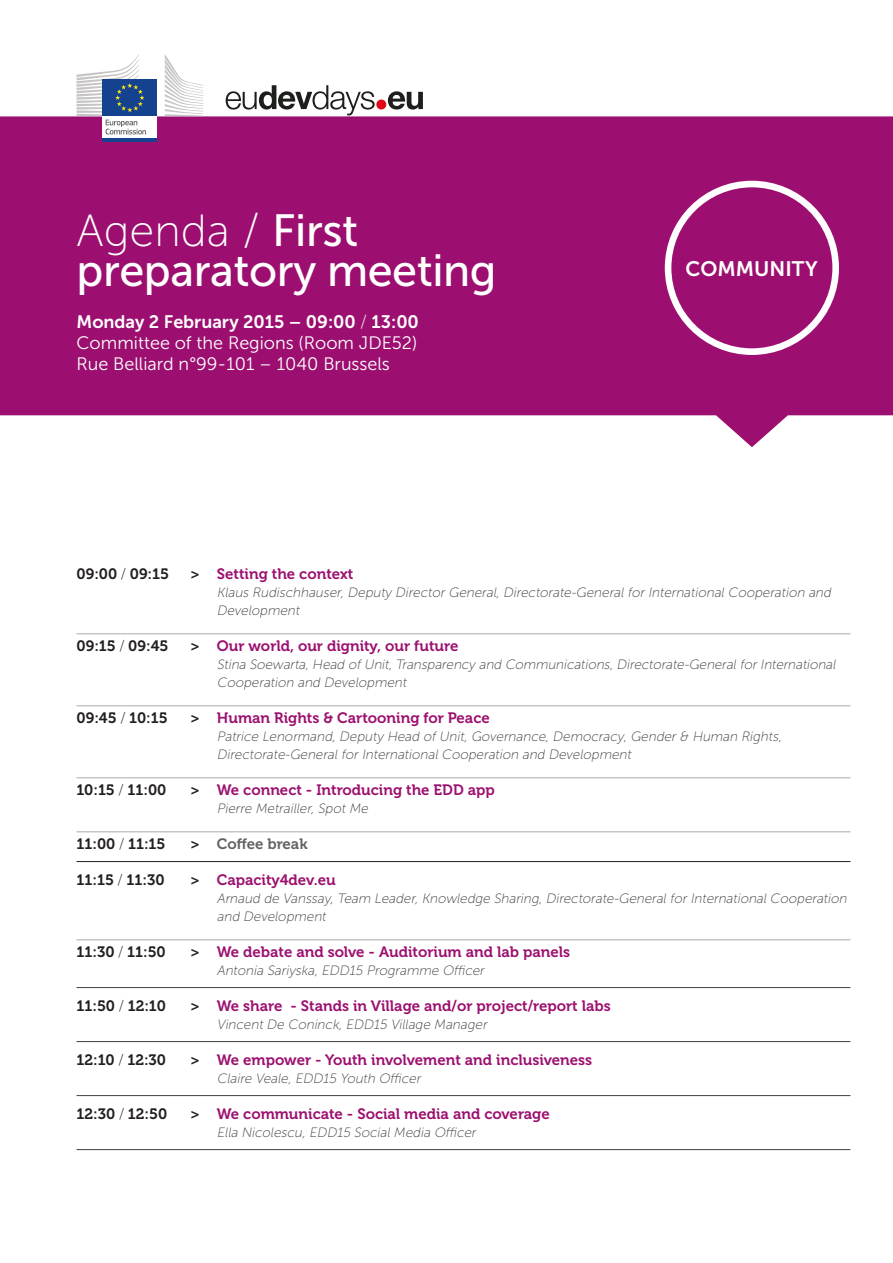
<style>
.page{position:relative;width:893px;height:1263px;background:#fff}
.page>*{position:absolute;margin:0;border:0;box-sizing:border-box;transform-origin:0 0}
.t1{font:45px/40.5px "Museo Sans 500";letter-spacing:-.01em;color:#fff}
.t2{font:20.85px "Museo Sans 700";color:#fff}
.t3{font:18px/21px "Museo Sans 300";color:#fff}
.t4{font:18px "Museo Sans 700";color:#fff}
.t5{font:15px "Museo 700";color:#9c106f}
.t6{font:15px "Museo 700";color:#231f20}
.t7{font:15px "Museo 700";color:#636361}
.t8{font:italic 13.5px/18px "Museo Sans 100";color:#3e3e3f}
.s1{font-family:"Museo Sans 100"}
.s2{font-family:"Museo 100"}
.s3{color:#231f20}
</style>
<div class="page">
<svg style="left:0;top:116px;width:893px;height:331px;fill:#9c0f70"></svg>
<hr style="left:77px;top:633px;width:773px;height:1px;background:#c7c4c4">
<hr style="left:77px;top:705px;width:773px;height:1px;background:#c7c4c4">
<hr style="left:77px;top:777px;width:773px;height:1px;background:#c7c4c4">
<hr style="left:77px;top:831px;width:773px;height:1px;background:#c7c4c4">
<hr style="left:77px;top:861px;width:773px;height:1px;background:#231f20">
<hr style="left:77px;top:939px;width:773px;height:1px;background:#c7c4c4">
<hr style="left:77px;top:987px;width:773px;height:1px;background:#3e3e3f">
<hr style="left:77px;top:1041px;width:773px;height:1px;background:#3e3e3f">
<hr style="left:77px;top:1095px;width:773px;height:1px;background:#3e3e3f">
<hr style="left:77px;top:1149px;width:773px;height:1px;background:#3e3e3f">
<div style="left:102px;top:115px;width:55px;height:24px;background:#fff"></div>
<div style="left:102px;top:80px;width:55px;height:36px;background:#14428f"></div>
<hr style="left:102px;top:139px;width:55px;height:3px;background:#14428f">
<svg style="left:165px;top:55px;width:38px;height:61px"></svg>
<svg style="left:77px;top:54px;width:69px;height:80px"></svg>
<svg style="left:226px;top:85px;width:197px;height:30px"></svg>
<div style="left:665px;top:181px;width:174px;height:174px;border:7px solid #fff;border-radius:50%"></div>
<p class="t1" style="left:77px;top:210px;width:421px"><span class="s1">Agenda /</span> First preparatory meeting</p>
<p class="t4" style="left:77px;top:312px;width:344px">Monday 2 February 2015 – 09:00 <span class="s1">/</span> 13:00</p>
<p class="t3" style="left:77px;top:333px;width:342px">Committee of the Regions (Room JDE52)<br>Rue Belliard n°99-101 – 1040 Brussels</p>
<p class="t2" style="left:686px;top:257px;width:134px">COMMUNITY</p>
<p class="t6" style="left:77px;top:565px;width:94px">09:00 <span class="s2">/</span> 09:15</p>
<p class="t5" style="left:191px;top:565px;width:164px"><span class="s3">&gt;</span> Setting the context</p>
<p class="t8" style="left:217px;top:583px;width:618px">Klaus Rudischhauser, Deputy Director General, Directorate-General for International Cooperation and<br>Development</p>
<p class="t6" style="left:77px;top:637px;width:93px">09:15 <span class="s2">/</span> 09:45</p>
<p class="t5" style="left:191px;top:637px;width:269px"><span class="s3">&gt;</span> Our world, our dignity, our future</p>
<p class="t8" style="left:217px;top:655px;width:623px">Stina Soewarta, Head of Unit, Transparency and Communications, Directorate-General for International<br>Cooperation and Development</p>
<p class="t6" style="left:77px;top:709px;width:93px">09:45 <span class="s2">/</span> 10:15</p>
<p class="t5" style="left:191px;top:709px;width:301px"><span class="s3">&gt;</span> Human Rights &amp; Cartooning for Peace</p>
<p class="t8" style="left:217px;top:727px;width:569px">Patrice Lenormand, Deputy Head of Unit, Governance, Democracy, Gender &amp; Human Rights,<br>Directorate-General for International Cooperation and Development</p>
<p class="t6" style="left:77px;top:781px;width:91px">10:15 <span class="s2">/</span> 11:00</p>
<p class="t5" style="left:191px;top:781px;width:306px"><span class="s3">&gt;</span> We connect - Introducing the EDD app</p>
<p class="t8" style="left:217px;top:799px;width:155px">Pierre Metrailler, Spot Me</p>
<p class="t6" style="left:77px;top:835px;width:90px">11:00 <span class="s2">/</span> 11:15</p>
<p class="t7" style="left:191px;top:835px;width:119px"><span class="s3">&gt;</span> Coffee break</p>
<p class="t6" style="left:77px;top:871px;width:90px">11:15 <span class="s2">/</span> 11:30</p>
<p class="t5" style="left:191px;top:871px;width:147px"><span class="s3">&gt;</span> Capacity4dev.eu</p>
<p class="t8" style="left:217px;top:889px;width:634px">Arnaud de Vanssay, Team Leader, Knowledge Sharing, Directorate-General for International Cooperation and Development</p>
<p class="t6" style="left:77px;top:943px;width:91px">11:30 <span class="s2">/</span> 11:50</p>
<p class="t5" style="left:191px;top:943px;width:381px"><span class="s3">&gt;</span> We debate and solve - Auditorium and lab panels</p>
<p class="t8" style="left:217px;top:961px;width:271px">Antonia Sariyska, EDD15 Programme Officer</p>
<p class="t6" style="left:77px;top:997px;width:91px">11:50 <span class="s2">/</span> 12:10</p>
<p class="t5" style="left:191px;top:997px;width:422px"><span class="s3">&gt;</span> We share - Stands in Village and/or project/report labs</p>
<p class="t8" style="left:217px;top:1015px;width:274px">Vincent De Coninck, EDD15 Village Manager</p>
<p class="t6" style="left:77px;top:1051px;width:91px">12:10 <span class="s2">/</span> 12:30</p>
<p class="t5" style="left:191px;top:1051px;width:403px"><span class="s3">&gt;</span> We empower - Youth involvement and inclusiveness</p>
<p class="t8" style="left:217px;top:1069px;width:208px">Claire Veale, EDD15 Youth Officer</p>
<p class="t6" style="left:77px;top:1105px;width:92px">12:30 <span class="s2">/</span> 12:50</p>
<p class="t5" style="left:191px;top:1105px;width:361px"><span class="s3">&gt;</span> We communicate - Social media and coverage</p>
<p class="t8" style="left:217px;top:1123px;width:263px">Ella Nicolescu, EDD15 Social Media Officer</p>
</div>
